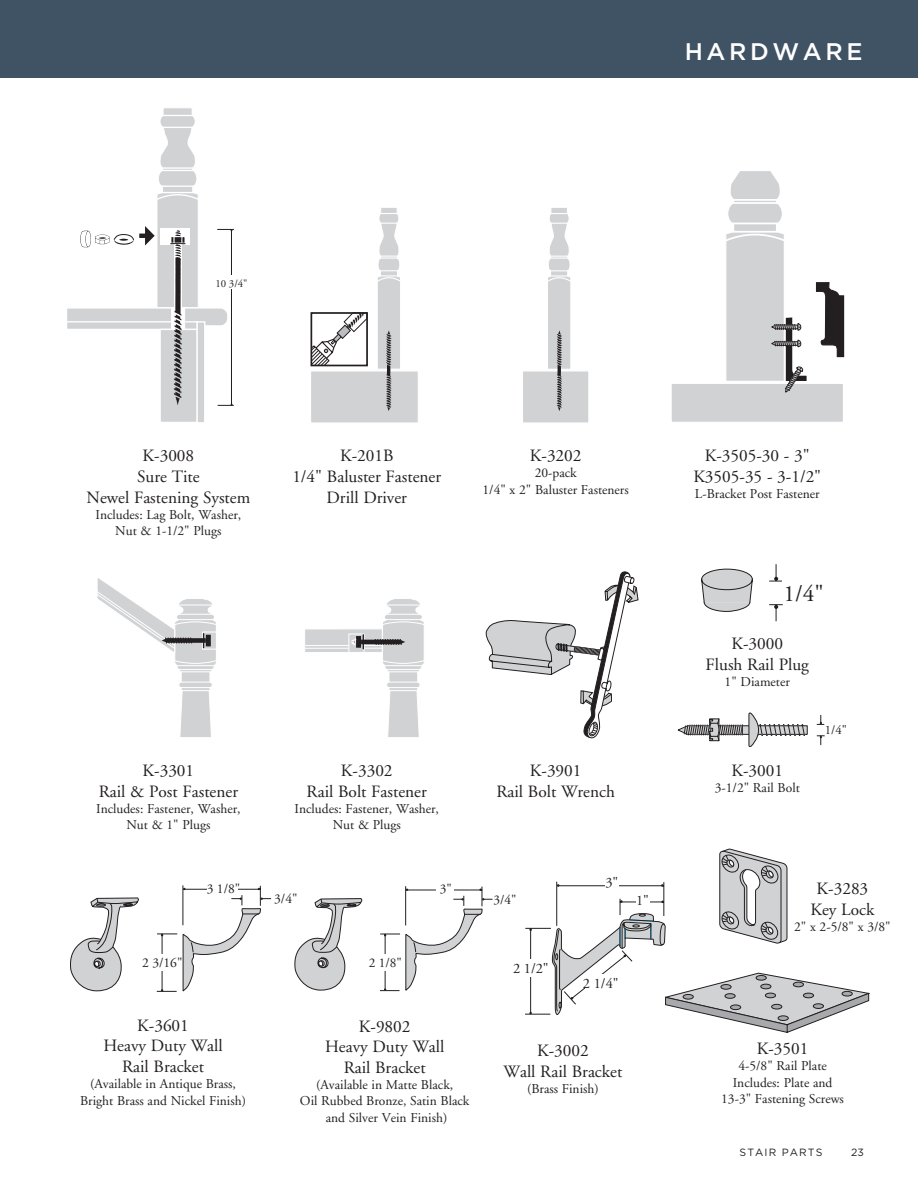
<style>
.page{position:relative;width:918px;height:1188px;background:#fff}
.page>*{position:absolute;margin:0;border:0;box-sizing:border-box;transform-origin:0 0}
.t1{font:500 24px "Gotham";letter-spacing:.15em;color:#fff}
.t2{font:23.25px "Adobe Garamond";color:#231f20}
.t3{font:17.25px/20.7px "Adobe Garamond";color:#231f20;text-align:center}
.t4{font:14.4px "Adobe Garamond";color:#231f20}
.t5{font:13.5px/16.2px "Adobe Garamond";color:#231f20;text-align:center}
.t6{font:13.35px "Adobe Garamond";color:#231f20}
.t7{font:12.75px "Adobe Garamond";color:#231f20}
.t8{font:10.8px "Adobe Garamond";color:#231f20}
.t9{font:10.5px "Gotham";letter-spacing:.1em;color:#231f20}
</style>
<div class="page">
<div style="left:0;top:0;width:918px;height:78px;background:#405364"></div>
<div style="left:160px;top:329px;width:37px;height:93px;background:#d1d2d4"></div>
<div style="left:159px;top:329px;width:39px;height:94px;border:1px solid #fff"></div>
<div style="left:197px;top:322px;width:8px;height:101px;background:#d1d2d4"></div>
<div style="left:196px;top:321px;width:9px;height:103px;border:1px solid #fff"></div>
<svg style="left:67px;top:108px;width:166px;height:298px"></svg>
<div style="left:310px;top:370px;width:109px;height:54px;background:#d1d2d4;border:1px solid #fff"></div>
<svg style="left:376px;top:208px;width:26px;height:203px"></svg>
<svg style="left:310px;top:312px;width:57px;height:55px"></svg>
<div style="left:522px;top:370px;width:67px;height:54px;background:#d1d2d4;border:1px solid #fff"></div>
<svg style="left:546px;top:208px;width:26px;height:203px"></svg>
<div style="left:671px;top:383px;width:173px;height:40px;background:#d1d2d4"></div>
<div style="left:670px;top:382px;width:175px;height:42px;border:2px solid #fff"></div>
<svg style="left:815px;top:282px;width:30px;height:142px"></svg>
<svg style="left:724px;top:171px;width:83px;height:222px"></svg>
<svg style="left:97px;top:578px;width:119px;height:159px"></svg>
<svg style="left:305px;top:599px;width:119px;height:138px"></svg>
<svg style="left:486px;top:572px;width:152px;height:166px"></svg>
<svg style="left:701px;top:568px;width:52px;height:44px;background:#c8c8ca"></svg>
<svg style="left:770px;top:604px;width:12px;height:17px"></svg>
<svg style="left:770px;top:565px;width:11px;height:17px"></svg>
<svg style="left:817px;top:736px;width:7px;height:9px"></svg>
<svg style="left:817px;top:715px;width:7px;height:10px"></svg>
<svg style="left:677px;top:713px;width:131px;height:34px"></svg>
<svg style="left:525px;top:849px;width:345px;height:184px"></svg>
<svg style="left:183px;top:886px;width:88px;height:106px"></svg>
<hr style="left:162px;top:934px;width:1px;height:56px;background:#231f20">
<svg style="left:157px;top:989px;width:19px;height:3px"></svg>
<svg style="left:158px;top:934px;width:19px;height:2px"></svg>
<div style="left:146px;top:954px;width:33px;height:17px;background:#fff"></div>
<svg style="left:70px;top:898px;width:69px;height:93px"></svg>
<svg style="left:380px;top:887px;width:112px;height:104px"></svg>
<div style="left:369px;top:954px;width:32px;height:16px;background:#fff"></div>
<svg style="left:295px;top:898px;width:67px;height:93px"></svg>
<h1 class="t1" style="left:685px;top:36px;width:179px">HARDWARE</h1>
<p class="t8" style="left:215px;top:277px;width:34px">10 3/4"</p>
<p class="t3" style="left:87px;top:446px;width:165px">K-3008<br>Sure Tite<br>Newel Fastening System</p>
<p class="t5" style="left:95px;top:507px;width:147px">Includes: Lag Bolt, Washer,<br>Nut &amp; 1-1/2" Plugs</p>
<p class="t3" style="left:99px;top:761px;width:141px">K-3301<br>Rail &amp; Post Fastener</p>
<p class="t5" style="left:96px;top:801px;width:146px">Includes: Fastener, Washer,<br>Nut &amp; 1" Plugs</p>
<p class="t5" style="left:142px;top:955px;width:42px">2 3/16"</p>
<p class="t5" style="left:207px;top:880px;width:35px">3 1/8"</p>
<p class="t3" style="left:103px;top:1015px;width:121px">K-3601<br>Heavy Duty Wall<br>Rail Bracket</p>
<p class="t5" style="left:80px;top:1076px;width:167px">(Available in Antique Brass,<br>Bright Brass and Nickel Finish)</p>
<p class="t3" style="left:292px;top:446px;width:150px">K-201B<br>1/4" Baluster Fastener<br>Drill Driver</p>
<p class="t3" style="left:530px;top:446px;width:53px">K-3202</p>
<p class="t5" style="left:483px;top:465px;width:148px">20-pack<br>1/4" x 2" Baluster Fasteners</p>
<p class="t3" style="left:693px;top:446px;width:129px">K-3505-30 - 3"<br>K3505-35 - 3-1/2"</p>
<p class="t5" style="left:695px;top:486px;width:126px">L-Bracket Post Fastener</p>
<h2 class="t2" style="left:784px;top:581px;width:42px">1/4"</h2>
<p class="t3" style="left:706px;top:634px;width:105px">K-3000<br>Flush Rail Plug</p>
<p class="t5" style="left:725px;top:674px;width:67px">1" Diameter</p>
<p class="t7" style="left:825px;top:723px;width:24px">1/4"</p>
<p class="t3" style="left:307px;top:761px;width:122px">K-3302<br>Rail Bolt Fastener</p>
<p class="t5" style="left:295px;top:801px;width:146px">Includes: Fastener, Washer,<br>Nut &amp; Plugs</p>
<p class="t3" style="left:496px;top:761px;width:120px">K-3901<br>Rail Bolt Wrench</p>
<p class="t3" style="left:731px;top:761px;width:53px">K-3001</p>
<p class="t5" style="left:715px;top:780px;width:87px">3-1/2" Rail Bolt</p>
<p class="t5" style="left:274px;top:891px;width:25px">3/4"</p>
<p class="t6" style="left:440px;top:882px;width:14px">3"</p>
<p class="t6" style="left:493px;top:892px;width:25px">3/4"</p>
<p class="t4" style="left:605px;top:875px;width:15px">3"</p>
<p class="t4" style="left:636px;top:893px;width:15px">1"</p>
<p class="t3" style="left:810px;top:879px;width:65px">K-3283<br>Key Lock</p>
<p class="t5" style="left:794px;top:919px;width:98px">2" x 2-5/8" x 3/8"</p>
<p class="t6" style="left:369px;top:956px;width:35px">2 1/8"</p>
<p class="t4" style="left:513px;top:961px;width:37px">2 1/2"</p>
<p class="t4" style="left:583px;top:975px;width:37px">2 1/4"</p>
<p class="t3" style="left:325px;top:1016px;width:121px">K-9802<br>Heavy Duty Wall<br>Rail Bracket</p>
<p class="t5" style="left:300px;top:1077px;width:171px">(Available in Matte Black,<br>Oil Rubbed Bronze, Satin Black and Silver Vein Finish)</p>
<p class="t3" style="left:504px;top:1041px;width:120px">K-3002<br>Wall Rail Bracket</p>
<p class="t5" style="left:527px;top:1081px;width:73px">(Brass Finish)</p>
<p class="t3" style="left:757px;top:1039px;width:53px">K-3501</p>
<p class="t5" style="left:721px;top:1058px;width:124px">4-5/8" Rail Plate<br>Includes: Plate and<br>13-3" Fastening Screws</p>
<p class="t9" style="left:740px;top:1145px;width:84px">STAIR PARTS</p>
<p class="t9" style="left:851px;top:1145px;width:14px">23</p>
</div>
